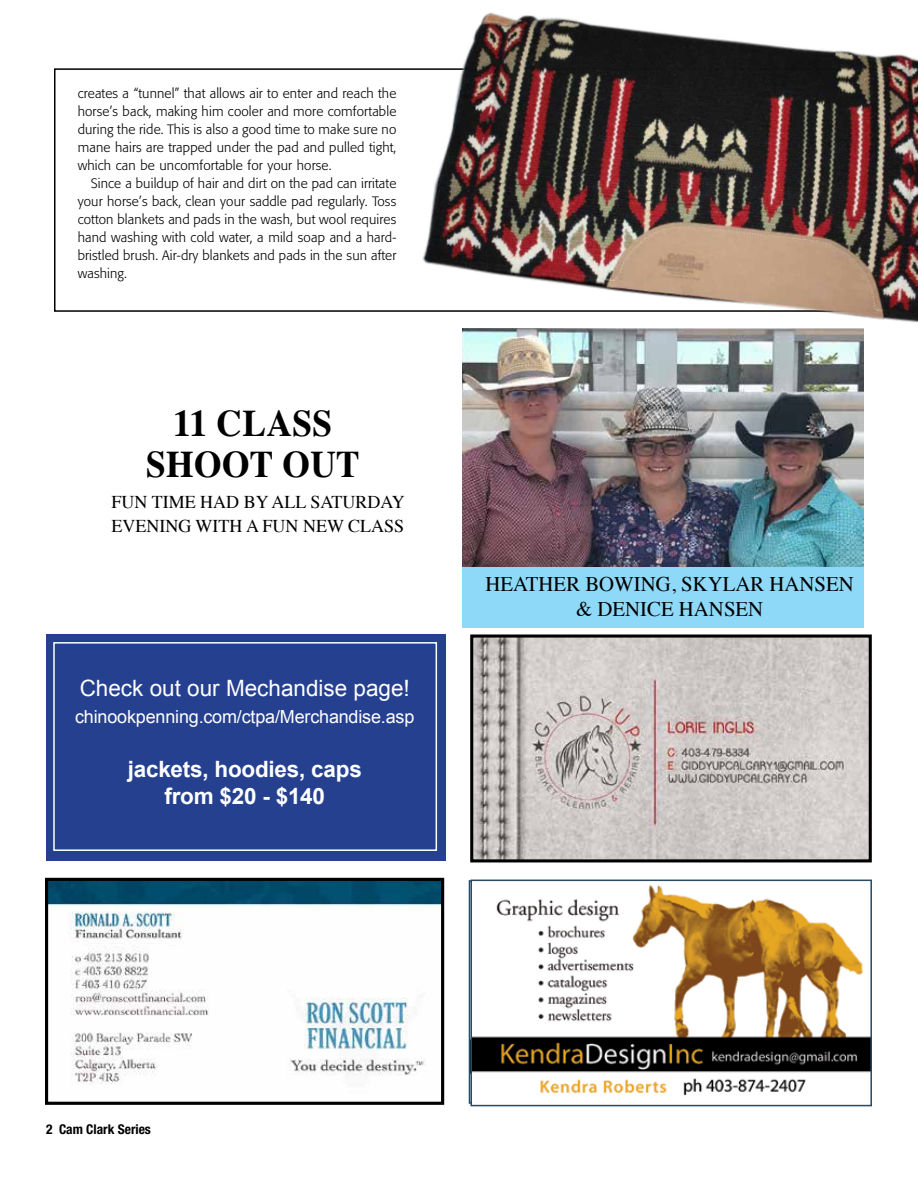
<style>
.page{position:relative;width:918px;height:1188px;background:#fff}
.page>*{position:absolute;margin:0;border:0;box-sizing:border-box;transform-origin:0 0}
.t1{font:700 37.65px/40.5px "Times";letter-spacing:.01em;color:#000;text-align:center;scale:.94 1}
.t2{font:700 22.5px/27px "Arial";letter-spacing:-.01em;color:#fff;text-align:center}
.t3{font:22.5px "Arial";color:#fff}
.t4{font:20.85px "Times";color:#000}
.t5{font:18px/24px "Times";color:#000}
.t6{font:18px "Arial";letter-spacing:-.01em;color:#fff}
.t7{font:300 13.5px/18px "Formata";letter-spacing:.01em;color:#000;text-align:justify}
.t8{font:700 condensed 13.5px "Helvetica Neue";color:#000}
</style>
<div class="page">
<img style="left:49px;top:882px;width:391px;height:202px">
<div style="left:45px;top:878px;width:399px;height:227px;border:3px solid #000"></div>
<div style="left:46px;top:634px;width:400px;height:227px;background:#25408f"></div>
<img style="left:473px;top:884px;width:396px;height:212px">
<div style="left:470px;top:880px;width:402px;height:226px;border:2px solid #264b68"></div>
<img style="left:474px;top:638px;width:394px;height:220px">
<div style="left:470px;top:634px;width:402px;height:228px;border:3px solid #000"></div>
<div style="left:53px;top:642px;width:384px;height:209px;border:2px solid #fff"></div>
<img style="left:462px;top:362px;width:402px;height:205px">
<div style="left:462px;top:567px;width:402px;height:60px;background:#8ed8f8"></div>
<img style="left:380px;top:12px;width:538px;height:350px">
<p class="t7" style="left:78px;top:84px;width:320px">creates a “tunnel” that allows air to enter and reach the horse’s back, making him cooler and more comfortable during the ride. This is also a good time to make sure no mane hairs are trapped under the pad and pulled tight, which can be uncomfortable for your horse.</p>
<p class="t7" style="left:78px;top:174px;width:320px;text-indent:13px">Since a buildup of hair and dirt on the pad can irritate your horse’s back, clean your saddle pad regularly. Toss cotton blankets and pads in the wash, but wool requires hand washing with cold water, a mild soap and a hard&shy;bristled brush. Air-dry blankets and pads in the sun after washing.</p>
<h1 class="t1" style="left:146px;top:400px;width:229px">11 CLASS<br>SHOOT OUT</h1>
<h3 class="t5" style="left:111px;top:489px;width:295px">FUN TIME HAD BY ALL SATURDAY<br>EVENING WITH A FUN NEW CLASS</h3>
<h2 class="t3" style="left:80px;top:673px;width:332px">Check out our Mechandise page!</h2>
<h3 class="t6" style="left:75px;top:705px;width:341px">chinookpenning.com/ctpa/Merchandise.asp</h3>
<h2 class="t2" style="left:128px;top:756px;width:236px">jackets, hoodies, caps from $20 - $140</h2>
<h3 class="t4" style="left:486px;top:564px;width:30px">HEATHER</h3>
<h3 class="t4" style="left:585px;top:564px;width:44px">BOWING</h3>
<h3 class="t4" style="left:671px;top:564px;width:52px">, SKYLAR</h3>
<h3 class="t4" style="left:770px;top:564px;width:30px">HANSEN</h3>
<h3 class="t4" style="left:576px;top:589px;width:50px">&amp; DENICE</h3>
<h3 class="t4" style="left:679px;top:589px;width:30px">HANSEN</h3>
<p class="t8" style="left:46px;top:1121px;width:106px">2 Cam Clark Series</p>
</div>
